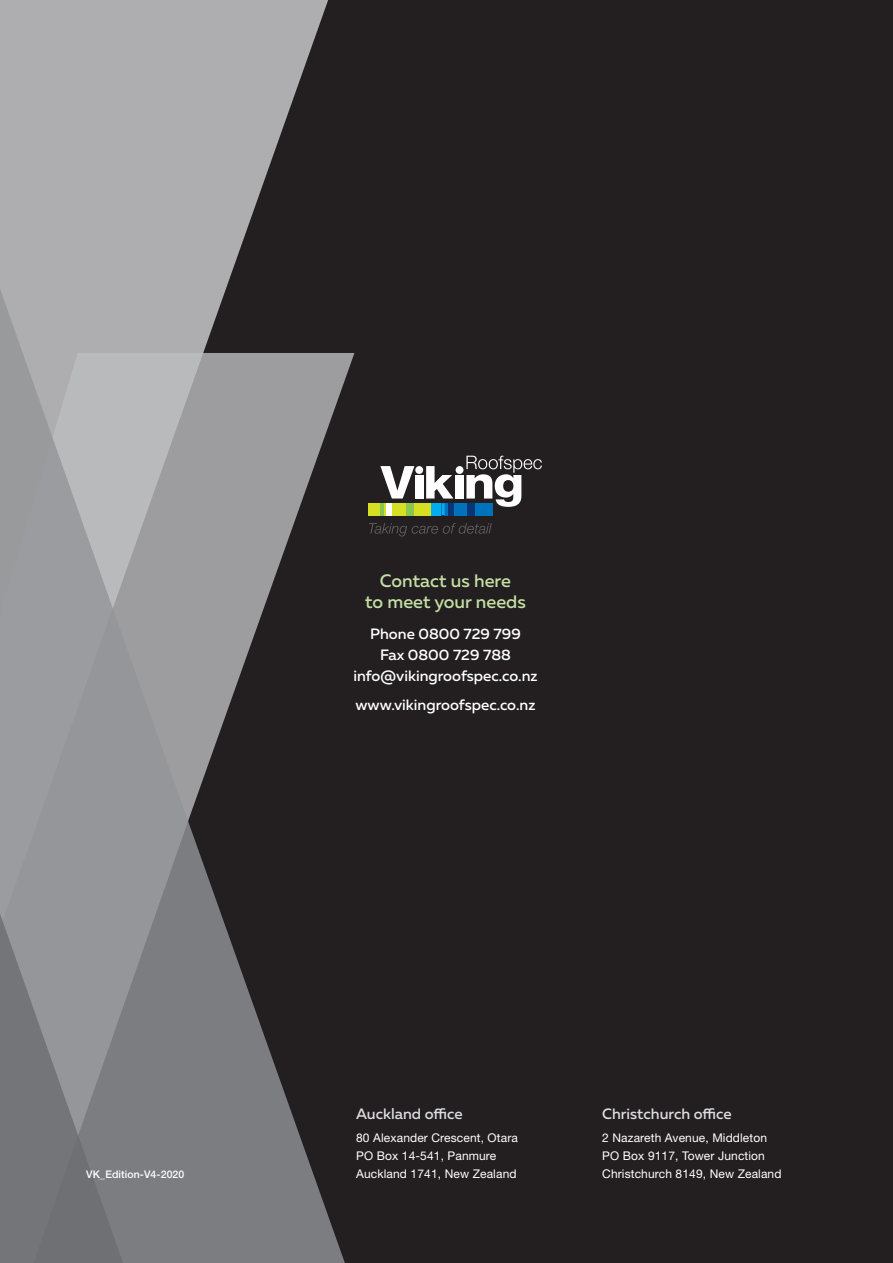
<style>
.page{position:relative;width:893px;height:1263px;background:#231f20}
.page>*{position:absolute;margin:0;border:0;box-sizing:border-box;transform-origin:0 0}
.t1{font:500 18px/21px "Muller";color:#c3dfa4;text-align:center}
.t2{font:500 15px/21px "Muller";color:#fff;text-align:center}
.t3{font:500 15px "Muller";color:#dcdddf}
.t4{font:12px/18px "Helvetica Neue LT Std";letter-spacing:.01em;color:#fff}
.t5{font:500 10.5px "Helvetica Neue LT Std";letter-spacing:.01em;color:#fff}
</style>
<div class="page">
<div style="left:0;top:0;width:328px;height:122px;background:#aeaeb0"></div>
<svg style="left:0;top:122px;width:355px;height:1141px"></svg>
<svg style="left:0;top:541px;width:135px;height:722px;background:#8d8e91"></svg>
<div style="left:455px;top:475px;width:9px;height:23px;background:#fff"></div>
<div style="left:456px;top:466px;width:7px;height:8px;background:#fff;border-radius:50%"></div>
<div style="left:415px;top:475px;width:8px;height:23px;background:#fff"></div>
<div style="left:415px;top:466px;width:8px;height:8px;background:#fff;border-radius:50%"></div>
<svg style="left:466px;top:456px;width:76px;height:51px"></svg>
<div style="left:454px;top:503px;width:14px;height:12px;background:#0072bc"></div>
<div style="left:475px;top:503px;width:17px;height:12px;background:#0072bc"></div>
<div style="left:368px;top:503px;width:13px;height:12px;background:#d6df21"></div>
<div style="left:413px;top:503px;width:17px;height:12px;background:#d6df21"></div>
<svg style="left:426px;top:466px;width:27px;height:49px"></svg>
<svg style="left:380px;top:466px;width:34px;height:49px"></svg>
<div style="left:468px;top:503px;width:7px;height:12px;background:#083576"></div>
<div style="left:406px;top:503px;width:7px;height:12px;background:#89c650"></div>
<div style="left:448px;top:503px;width:6px;height:12px;background:#083576"></div>
<div style="left:386px;top:503px;width:6px;height:12px;background:#fff"></div>
<svg style="left:369px;top:523px;width:123px;height:13px"></svg>
<p class="t5" style="left:86px;top:1168px;width:100px">VK_Edition-V4-2020</p>
<h1 class="t1" style="left:365px;top:570px;width:162px">Contact us here<br>to meet your needs</h1>
<p class="t2" style="left:353px;top:623px;width:186px">Phone 0800 729 799<br>Fax 0800 729 788 info@vikingroofspec.co.nz</p>
<p class="t2" style="left:355px;top:694px;width:181px">www.vikingroofspec.co.nz</p>
<p class="t3" style="left:356px;top:1105px;width:108px">Auckland office</p>
<p class="t4" style="left:356px;top:1128px;width:163px">80 Alexander Crescent, Otara<br>PO Box 14-541, Panmure<br>Auckland 1741, New Zealand</p>
<p class="t3" style="left:602px;top:1105px;width:131px">Christchurch office</p>
<p class="t4" style="left:602px;top:1128px;width:181px">2 Nazareth Avenue, Middleton<br>PO Box 9117, Tower Junction<br>Christchurch 8149, New Zealand</p>
</div>
